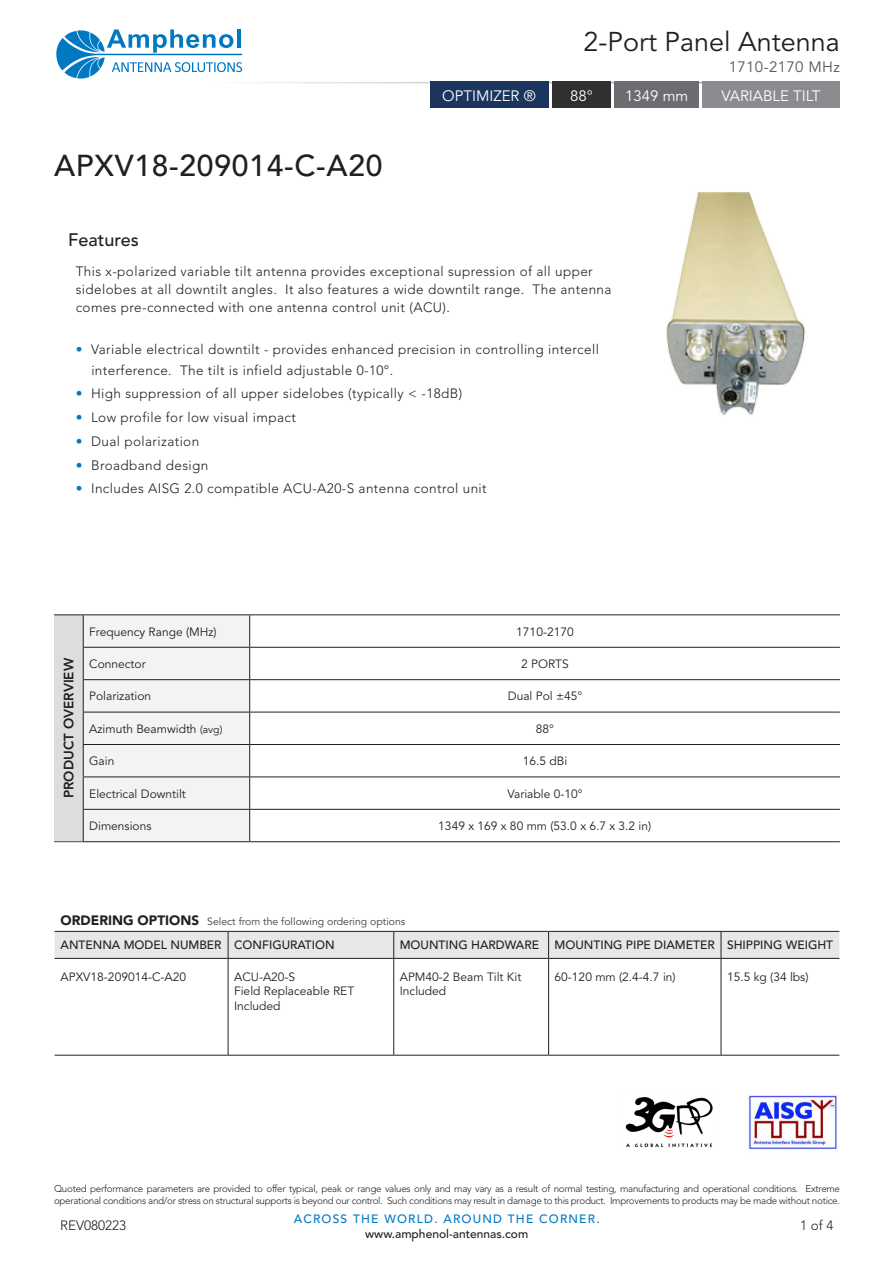
<style>
.page{position:relative;width:894px;height:1263px;background:#fff}
.page>*{position:absolute;margin:0;border:0;box-sizing:border-box;transform-origin:0 0}
.t1{font:500 30px "Avenir LT Std";letter-spacing:.025em;color:#231f20}
.t2{font:27px "Avenir LT Std";color:#231f20}
.t3{font:500 18px "Avenir LT Std";color:#231f20}
.t4{font:15px "Avenir LT Std";color:#fff}
.t5{font:15px "Avenir LT Std";letter-spacing:.025em;color:#57585a}
.t6{font:300 13.5px/18px "Avenir LT Std";letter-spacing:.03em;color:#231f20}
.t7{font:800 13.5px "Avenir LT Std";color:#231f20}
.t8{font:300 13.5px "Avenir LT Std";color:#231f20}
.t9{font:12px/14.4px "Avenir LT Std";color:#231f20}
.t10{font:500 12px "Avenir LT Std";color:#231f20}
.t11{font:500 12px "Avenir LT Std";letter-spacing:.1em;color:#0079c2}
.t12{font:10.5px "Avenir LT Std";color:#3e3e3f}
.t13{font:300 9.75px/11.7px "Avenir LT Std";letter-spacing:-.025em;color:#231f20}
.s1{color:#0079c2}
.s2{font-size:10.5px}
.s3{font-weight:900;font-size:13.5px;color:#231f20}
</style>
<div class="page">
<img style="left:666px;top:192px;width:140px;height:224px">
<svg style="left:56px;top:29px;width:186px;height:50px"></svg>
<hr style="left:249px;top:841px;width:590px;height:1px;background:#231f20">
<hr style="left:249px;top:615px;width:1px;height:32px;background:#231f20">
<hr style="left:249px;top:647px;width:1px;height:32px;background:#231f20">
<hr style="left:249px;top:680px;width:1px;height:31px;background:#231f20">
<hr style="left:249px;top:712px;width:1px;height:32px;background:#231f20">
<hr style="left:249px;top:745px;width:1px;height:31px;background:#231f20">
<hr style="left:249px;top:777px;width:1px;height:32px;background:#231f20">
<hr style="left:249px;top:809px;width:1px;height:32px;background:#231f20">
<svg style="left:54px;top:614px;width:195px;height:228px"></svg>
<hr style="left:83px;top:614px;width:166px;height:1px;background:#231f20">
<hr style="left:249px;top:614px;width:590px;height:1px;background:#231f20">
<hr style="left:83px;top:647px;width:166px;height:1px;background:#231f20">
<hr style="left:249px;top:647px;width:590px;height:1px;background:#231f20">
<hr style="left:83px;top:679px;width:166px;height:1px;background:#231f20">
<hr style="left:249px;top:679px;width:590px;height:1px;background:#231f20">
<hr style="left:83px;top:711px;width:166px;height:1px;background:#231f20">
<hr style="left:249px;top:711px;width:590px;height:1px;background:#231f20">
<hr style="left:83px;top:744px;width:166px;height:1px;background:#231f20">
<hr style="left:249px;top:744px;width:590px;height:1px;background:#231f20">
<hr style="left:83px;top:776px;width:166px;height:1px;background:#231f20">
<hr style="left:249px;top:776px;width:590px;height:1px;background:#231f20">
<hr style="left:83px;top:809px;width:166px;height:1px;background:#231f20">
<hr style="left:249px;top:809px;width:590px;height:1px;background:#231f20">
<svg style="left:55px;top:931px;width:784px;height:27px;background:#dddee0"></svg>
<hr style="left:55px;top:958px;width:173px;height:1px;background:#231f20">
<hr style="left:228px;top:958px;width:165px;height:1px;background:#231f20">
<hr style="left:228px;top:958px;width:1px;height:96px;background:#231f20">
<hr style="left:393px;top:958px;width:155px;height:1px;background:#231f20">
<hr style="left:393px;top:958px;width:1px;height:96px;background:#231f20">
<hr style="left:548px;top:958px;width:172px;height:1px;background:#231f20">
<hr style="left:548px;top:958px;width:1px;height:96px;background:#231f20">
<hr style="left:720px;top:958px;width:119px;height:1px;background:#231f20">
<hr style="left:720px;top:958px;width:1px;height:96px;background:#231f20">
<hr style="left:55px;top:1054px;width:173px;height:1px;background:#231f20">
<hr style="left:228px;top:1054px;width:165px;height:1px;background:#231f20">
<hr style="left:393px;top:1054px;width:155px;height:1px;background:#231f20">
<hr style="left:548px;top:1054px;width:172px;height:1px;background:#231f20">
<hr style="left:720px;top:1054px;width:119px;height:1px;background:#231f20">
<img style="left:625px;top:1097px;width:88px;height:50px">
<img style="left:747px;top:1094px;width:90px;height:56px">
<div style="left:551px;top:82px;width:59px;height:26px;background:#312f30"></div>
<div style="left:614px;top:82px;width:84px;height:26px;background:#6c6d70"></div>
<div style="left:701px;top:82px;width:138px;height:26px;background:#8a8c8f"></div>
<div style="left:429px;top:82px;width:119px;height:26px;background:#1c355e"></div>
<p class="t2" style="left:583px;top:26px;width:258px">2-Port Panel Antenna</p>
<p class="t5" style="left:728px;top:58px;width:112px">1710-2170 MHz</p>
<p class="t1" style="left:54px;top:148px;width:330px">APXV18-209014-C-A20</p>
<p class="t4" style="left:442px;top:87px;width:95px">OPTIMIZER ®</p>
<p class="t4" style="left:570px;top:87px;width:24px">88°</p>
<p class="t4" style="left:625px;top:87px;width:65px">1349 mm</p>
<p class="t4" style="left:721px;top:87px;width:101px">VARIABLE TILT</p>
<p class="t3" style="left:68px;top:229px;width:72px">Features</p>
<p class="t6" style="left:76px;top:262px;width:537px">This x-polarized variable tilt antenna provides exceptional supression of all upper sidelobes at all downtilt angles. It also features a wide downtilt range. The antenna comes pre-connected with one antenna control unit (ACU).</p>
<p class="t6" style="left:91px;top:338px;width:509px;line-height:21px;text-indent:-16px"><span class="s1">•</span> Variable electrical downtilt - provides enhanced precision in controlling intercell interference. The tilt is infield adjustable 0-10°.</p>
<p class="t6" style="left:76px;top:385px;width:388px"><span class="s1">•</span> High suppression of all upper sidelobes (typically &lt; -18dB)</p>
<p class="t6" style="left:76px;top:408px;width:222px"><span class="s1">•</span> Low profile for low visual impact</p>
<p class="t6" style="left:76px;top:432px;width:125px"><span class="s1">•</span> Dual polarization</p>
<p class="t6" style="left:76px;top:456px;width:134px"><span class="s1">•</span> Broadband design</p>
<p class="t6" style="left:76px;top:479px;width:412px"><span class="s1">•</span> Includes AISG 2.0 compatible ACU-A20-S antenna control unit</p>
<p class="t7" style="left:61px;top:798px;width:142px;rotate:-90deg">PRODUCT OVERVIEW</p>
<p class="t9" style="left:89px;top:624px;width:129px">Frequency Range (MHz)</p>
<p class="t9" style="left:516px;top:624px;width:59px">1710-2170</p>
<p class="t9" style="left:89px;top:657px;width:58px">Connector</p>
<p class="t9" style="left:521px;top:657px;width:49px">2 PORTS</p>
<p class="t9" style="left:89px;top:689px;width:63px">Polarization</p>
<p class="t9" style="left:507px;top:689px;width:76px">Dual Pol ±45°</p>
<p class="t9" style="left:89px;top:722px;width:135px">Azimuth Beamwidth <span class="s2">(avg)</span></p>
<p class="t9" style="left:535px;top:722px;width:20px">88°</p>
<p class="t9" style="left:89px;top:754px;width:27px">Gain</p>
<p class="t9" style="left:522px;top:754px;width:46px">16.5 dBi</p>
<p class="t9" style="left:89px;top:786px;width:98px">Electrical Downtilt</p>
<p class="t9" style="left:507px;top:786px;width:77px">Variable 0-10°</p>
<p class="t9" style="left:89px;top:819px;width:64px">Dimensions</p>
<p class="t9" style="left:438px;top:819px;width:214px">1349 x 169 x 80 mm (53.0 x 6.7 x 3.2 in)</p>
<p class="t12" style="left:61px;top:915px;width:346px"><span class="s3">ORDERING OPTIONS</span> Select from the following ordering options</p>
<p class="t10" style="left:61px;top:938px;width:162px">ANTENNA MODEL NUMBER</p>
<p class="t10" style="left:234px;top:938px;width:102px">CONFIGURATION</p>
<p class="t10" style="left:399px;top:938px;width:141px">MOUNTING HARDWARE</p>
<p class="t10" style="left:554px;top:938px;width:161px">MOUNTING PIPE DIAMETER</p>
<p class="t10" style="left:726px;top:938px;width:108px">SHIPPING WEIGHT</p>
<p class="t9" style="left:61px;top:970px;width:127px">APXV18-209014-C-A20</p>
<p class="t9" style="left:234px;top:970px;width:122px">ACU-A20-S<br>Field Replaceable RET<br>Included</p>
<p class="t9" style="left:399px;top:970px;width:123px">APM40-2 Beam Tilt Kit<br>Included</p>
<p class="t9" style="left:554px;top:970px;width:122px">60-120 mm (2.4-4.7 in)</p>
<p class="t9" style="left:726px;top:970px;width:83px">15.5 kg (34 lbs)</p>
<p class="t13" style="left:54px;top:1182px;width:787px">Quoted performance parameters are provided to offer typical, peak or range values only and may vary as a result of normal testing, manufacturing and operational conditions. Extreme operational conditions and/or stress on structural supports is beyond our control. Such conditions may result in damage to this product. Improvements to products may be made without notice.</p>
<p class="t8" style="left:60px;top:1217px;width:68px">REV080223</p>
<p class="t11" style="left:293px;top:1212px;width:307px">ACROSS THE WORLD. AROUND THE CORNER.</p>
<p class="t10" style="left:365px;top:1226px;width:164px">www.amphenol-antennas.com</p>
<p class="t6" style="left:800px;top:1216px;width:35px">1 of 4</p>
</div>
